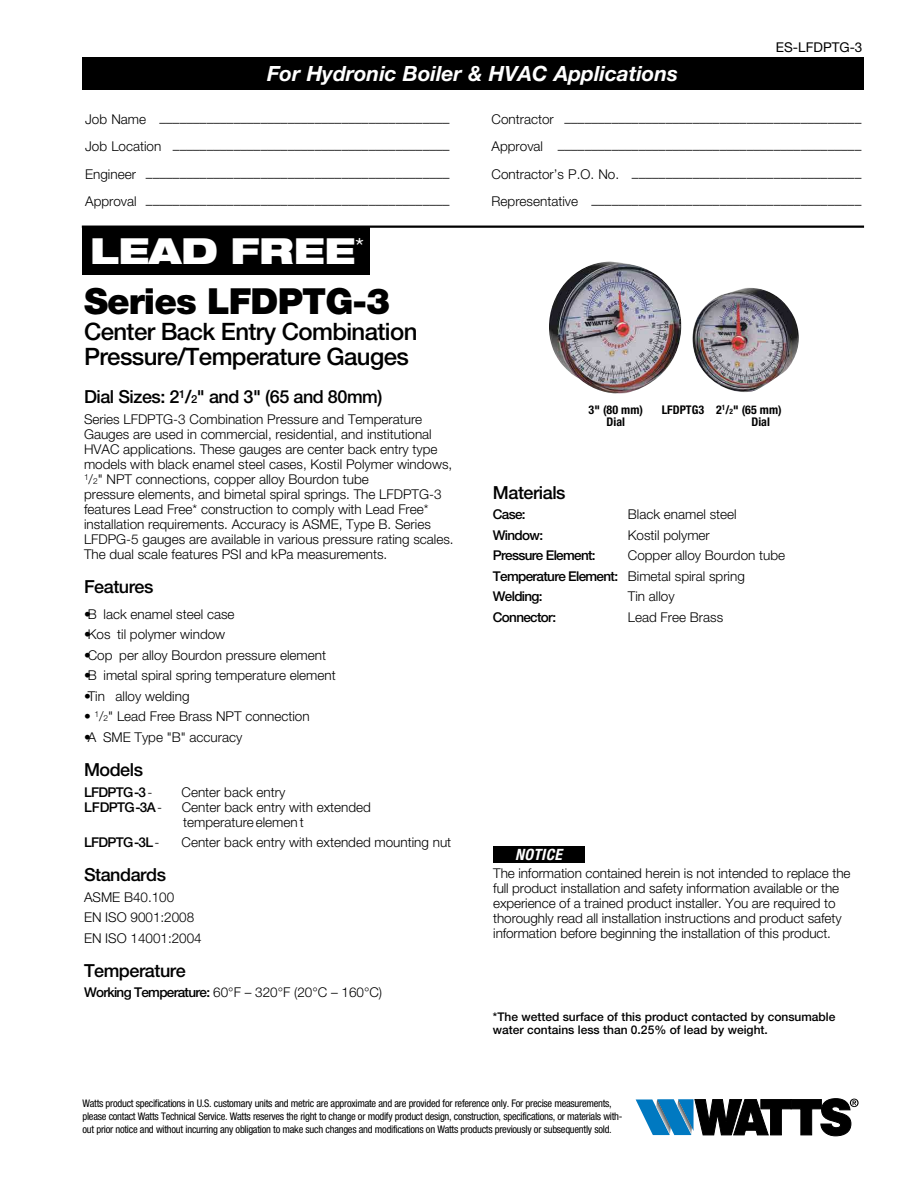
<style>
.page{position:relative;width:918px;height:1188px;background:#fff}
.page>*{position:absolute;margin:0;border:0;box-sizing:border-box;transform-origin:0 0}
.t1{font:900 36px "Helvetica Neue LT Std";letter-spacing:-.025em;color:#000}
.t2{font:900 expanded 36px "Helvetica Neue LT Std";color:#fff}
.t3{font:500 24px/25.5px "Helvetica Neue LT Std";letter-spacing:-.025em;color:#000}
.t4{font:italic 700 21px "Helvetica Neue LT Std";color:#fff}
.t5{font:500 18px "Helvetica Neue LT Std";letter-spacing:-.025em;color:#000}
.t6{font:italic 700 condensed 15.6px "Helvetica Neue LT Std";letter-spacing:.025em;color:#fff}
.t7{font:300 13.5px/15px "Helvetica Neue LT Std";color:#000}
.t8{font:500 13.5px "Helvetica Neue LT Std";letter-spacing:-.05em;color:#000}
.t9{font:13.5px "Helvetica Neue LT Std";color:#000}
.t10{font:500 12px/13.5px "Helvetica Neue LT Std";color:#000}
.t11{font:700 condensed 12px "Helvetica Neue LT Std";color:#000}
.t12{font:condensed 10.5px/13.2px "Helvetica Neue LT Std";letter-spacing:-.025em;color:#000}
.s1{font-size:11.1px}
.s2{font-size:8.4px}
.s3{font-weight:300}
.s4{font-weight:500}
.s5{font-size:7.5px}
</style>
<div class="page">
<div style="left:82px;top:57px;width:781px;height:32px;background:#000"></div>
<hr style="left:82px;top:226px;width:782px;height:2px;background:#000">
<img style="left:549px;top:262px;width:250px;height:132px">
<div style="left:82px;top:226px;width:288px;height:49px;background:#000"></div>
<svg style="left:636px;top:1098px;width:223px;height:38px"></svg>
<div style="left:493px;top:846px;width:91px;height:16px;background:#000"></div>
<h3 class="t4" style="left:267px;top:60px;width:412px">For Hydronic Boiler &amp; HVAC Applications</h3>
<p class="t9" style="left:776px;top:39px;width:88px">ES-LFDPTG-3</p>
<p class="t7" style="left:85px;top:115px;width:366px">Job Name –––––––––––––––––––––––––––––––––––––––––––</p>
<p class="t7" style="left:492px;top:115px;width:371px">Contractor ––––––––––––––––––––––––––––––––––––––––––––</p>
<p class="t7" style="left:85px;top:142px;width:366px">Job Location –––––––––––––––––––––––––––––––––––––––––</p>
<p class="t7" style="left:492px;top:142px;width:371px">Approval –––––––––––––––––––––––––––––––––––––––––––––</p>
<p class="t7" style="left:85px;top:169px;width:366px">Engineer –––––––––––––––––––––––––––––––––––––––––––––</p>
<p class="t7" style="left:492px;top:169px;width:371px">Contractor’s P.O. No. ––––––––––––––––––––––––––––––––––</p>
<p class="t7" style="left:85px;top:196px;width:366px">Approval –––––––––––––––––––––––––––––––––––––––––––––</p>
<p class="t7" style="left:492px;top:196px;width:371px">Representative ––––––––––––––––––––––––––––––––––––––––</p>
<h1 class="t2" style="left:90px;top:227px;width:276px">LEAD FREE<sup>*</sup></h1>
<h1 class="t1" style="left:84px;top:280px;width:308px">Series LFDPTG-3</h1>
<h2 class="t3" style="left:84px;top:318px;width:335px">Center Back Entry Combination<br>Pressure/Temperature Gauges</h2>
<h3 class="t5" style="left:84px;top:386px;width:300px">Dial Sizes: 2<sup>1</sup>/<span class="s1">2</span>" and 3" (65 and 80mm)</h3>
<p class="t7" style="left:84px;top:411px;width:371px">Series LFDPTG-3 Combination Pressure and Temperature Gauges are used in commercial, residential, and institutional HVAC applications. These gauges are center back entry type models with black enamel steel cases, Kostil Polymer windows, <sup>1</sup>/<span class="s2">2</span>" NPT connections, copper alloy Bourdon tube<br>pressure elements, and bimetal spiral springs. The LFDPTG-3 features Lead Free* construction to comply with Lead Free* installation requirements. Accuracy is ASME, Type B. Series LFDPG-5 gauges are available in various pressure rating scales.<br>The dual scale features PSI and kPa measurements.</p>
<h3 class="t5" style="left:84px;top:576px;width:71px">Features</h3>
<p class="t7" style="left:84px;top:606px;width:152px">•B lack enamel steel case</p>
<p class="t7" style="left:84px;top:627px;width:143px">•Kos til polymer window</p>
<p class="t7" style="left:84px;top:647px;width:244px">•Cop per alloy Bourdon pressure element</p>
<p class="t7" style="left:84px;top:668px;width:253px">•B imetal spiral spring temperature element</p>
<p class="t7" style="left:84px;top:688px;width:107px">•Tin alloy welding</p>
<p class="t7" style="left:84px;top:709px;width:227px">• <sup>1</sup>/<span class="s2">2</span>" Lead Free Brass NPT connection</p>
<p class="t7" style="left:84px;top:729px;width:160px">•A SME Type "B" accuracy</p>
<h3 class="t5" style="left:84px;top:759px;width:61px">Models</h3>
<p class="t8" style="left:84px;top:784px;width:70px">LFDPTG-3<span class="s3">-</span></p>
<p class="t7" style="left:181px;top:784px;width:105px">Center back entry</p>
<p class="t8" style="left:84px;top:799px;width:80px">LFDPTG-3A<span class="s3">-</span></p>
<p class="t7" style="left:182px;top:799px;width:191px">Center back entry with extended temperature elemen t</p>
<p class="t8" style="left:84px;top:834px;width:77px">LFDPTG-3L<span class="s3">-</span></p>
<p class="t7" style="left:181px;top:835px;width:271px">Center back entry with extended mounting nut</p>
<h3 class="t5" style="left:84px;top:864px;width:84px">Standards</h3>
<p class="t7" style="left:84px;top:886px;width:119px;line-height:20.5px">ASME B40.100<br>EN ISO 9001:2008<br>EN ISO 14001:2004</p>
<h3 class="t5" style="left:84px;top:960px;width:103px">Temperature</h3>
<p class="t7" style="left:84px;top:985px;width:300px"><span class="s4">Working Temperature:</span> 60°F – 320°F (20°C – 160°C)</p>
<p class="t11" style="left:589px;top:403px;width:56px">3" (80 mm)</p>
<p class="t11" style="left:662px;top:403px;width:122px">LFDPTG3 2<sup>1</sup>/<span class="s5">2</span>" (65 mm)</p>
<p class="t11" style="left:607px;top:415px;width:20px">Dial</p>
<p class="t11" style="left:752px;top:415px;width:20px">Dial</p>
<h3 class="t5" style="left:493px;top:482px;width:74px">Materials</h3>
<p class="t8" style="left:493px;top:506px;width:34px">Case:</p>
<p class="t7" style="left:628px;top:507px;width:110px">Black enamel steel</p>
<p class="t8" style="left:493px;top:527px;width:52px">Window:</p>
<p class="t7" style="left:628px;top:527px;width:83px">Kostil polymer</p>
<p class="t8" style="left:493px;top:547px;width:104px">Pressure Element:</p>
<p class="t7" style="left:493px;top:545px;width:294px;line-height:20.5px;text-indent:135px">Copper alloy Bourdon tube<br><span class="s4">Temperature Element:</span> Bimetal spiral spring<br><span class="s4">Welding:</span></p>
<p class="t7" style="left:628px;top:589px;width:48px">Tin alloy</p>
<p class="t8" style="left:493px;top:609px;width:65px">Connector:</p>
<p class="t7" style="left:628px;top:609px;width:97px">Lead Free Brass</p>
<p class="t6" style="left:515px;top:845px;width:48px">NOTICE</p>
<p class="t7" style="left:493px;top:866px;width:359px">The information contained herein is not intended to replace the full product installation and safety information available or the experience of a trained product installer. You are required to thoroughly read all installation instructions and product safety information before beginning the installation of this product.</p>
<p class="t10" style="left:493px;top:1010px;width:344px">*The wetted surface of this product contacted by consumable water contains less than 0.25% of lead by weight.</p>
<p class="t12" style="left:82px;top:1096px;width:542px">Watts product specifications in U.S. customary units and metric are approximate and are provided for reference only. For precise measurements, please contact Watts Technical Service. Watts reserves the right to change or modify product design, construction, specifications, or materials with&shy;out prior notice and without incurring any obligation to make such changes and modifications on Watts products previously or subsequently sold.</p>
</div>
